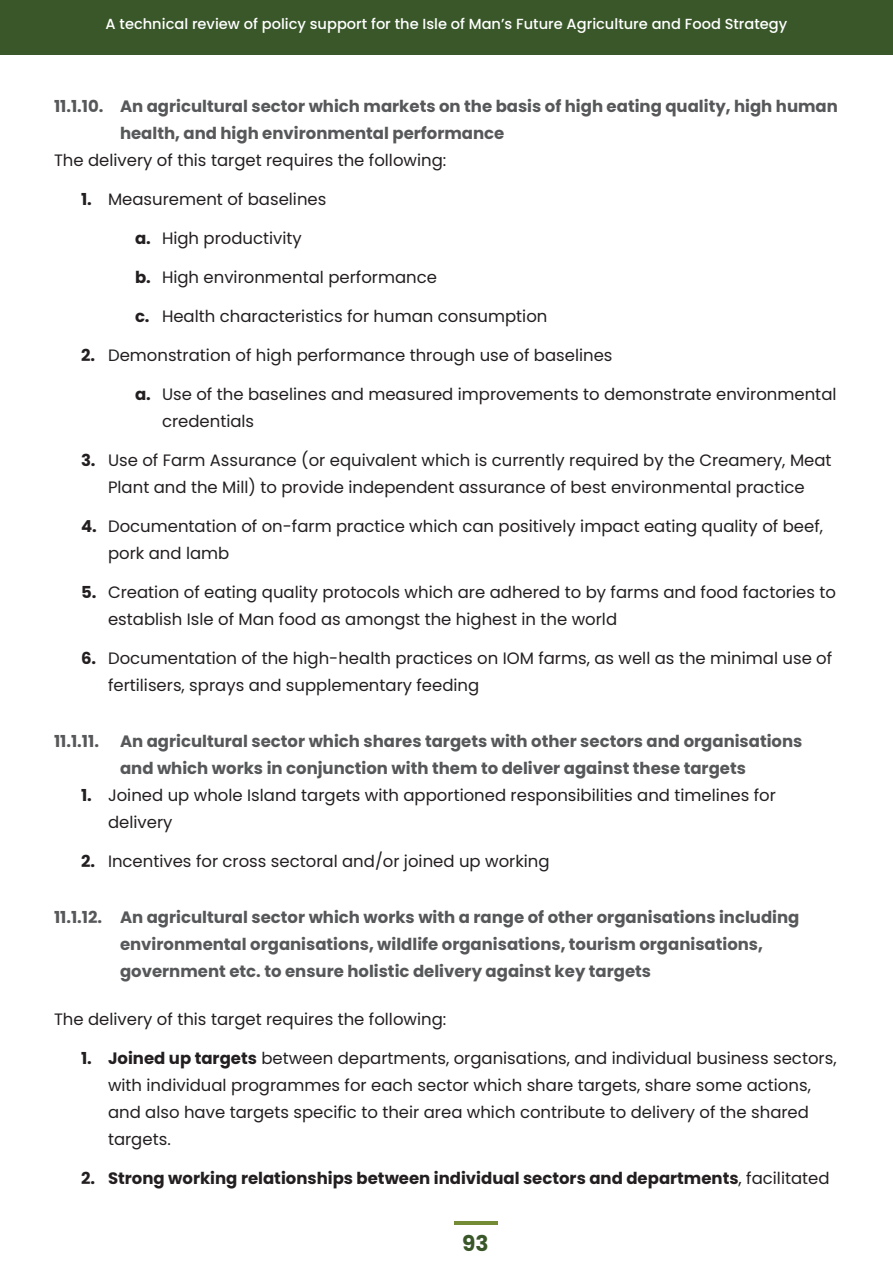
<style>
.page{position:relative;width:893px;height:1263px;background:#fff}
.page>*{position:absolute;margin:0;border:0;box-sizing:border-box;transform-origin:0 0}
.t1{font:700 21.75px "Poppins";color:#395728}
.t2{font:16.5px/27px "Poppins";color:#231f20}
.t3{font:700 16.5px/27px "Poppins";color:#57585a}
.t4{font:700 16.5px "Poppins";color:#231f20}
.t5{font:500 14.55px "Poppins";color:#fff}
.s1{font-weight:700}
.s2{font-weight:400}
</style>
<div class="page">
<div style="left:0;top:0;width:893px;height:54px;background:#395728"></div>
<hr style="left:454px;top:1221px;width:43px;height:3px;background:#758c37">
<p class="t5" style="left:106px;top:16px;width:683px">A technical review of policy support for the Isle of Man’s Future Agriculture and Food Strategy</p>
<p class="t3" style="left:120px;top:93px;width:719px;text-indent:-66px">11.1.10. An agricultural sector which markets on the basis of high eating quality, high human health, and high environmental performance</p>
<p class="t2" style="left:54px;top:147px;width:394px">The delivery of this target requires the following:</p>
<p class="t2" style="left:81px;top:186px;width:247px"><span class="s1">1.</span> Measurement of baselines</p>
<p class="t2" style="left:135px;top:225px;width:168px"><span class="s1">a.</span> High productivity</p>
<p class="t2" style="left:135px;top:264px;width:304px"><span class="s1">b.</span> High environmental performance</p>
<p class="t2" style="left:135px;top:303px;width:414px"><span class="s1">c.</span> Health characteristics for human consumption</p>
<p class="t2" style="left:81px;top:342px;width:533px"><span class="s1">2.</span> Demonstration of high performance through use of baselines</p>
<p class="t2" style="left:162px;top:381px;width:676px;text-indent:-27px"><span class="s1">a.</span> Use of the baselines and measured improvements to demonstrate environmental credentials</p>
<p class="t2" style="left:81px;top:447px;width:752px;text-align:center"><span class="s1">3.</span> Use of Farm Assurance (or equivalent which is currently required by the Creamery, Meat<br>Plant and the Mill) to provide independent assurance of best environmental practice</p>
<p class="t2" style="left:108px;top:513px;width:716px;text-indent:-27px"><span class="s1">4.</span> Documentation of on-farm practice which can positively impact eating quality of beef, pork and lamb</p>
<p class="t2" style="left:108px;top:579px;width:729px;text-indent:-27px"><span class="s1">5.</span> Creation of eating quality protocols which are adhered to by farms and food factories to establish Isle of Man food as amongst the highest in the world</p>
<p class="t2" style="left:108px;top:645px;width:726px;text-indent:-27px"><span class="s1">6.</span> Documentation of the high-health practices on IOM farms, as well as the minimal use of fertilisers, sprays and supplementary feeding</p>
<p class="t3" style="left:54px;top:728px;width:46px">11.1.11.</p>
<p class="t3" style="left:120px;top:728px;width:684px">An agricultural sector which shares targets with other sectors and organisations and which works in conjunction with them to deliver against these targets</p>
<p class="t2" style="left:108px;top:782px;width:669px;text-indent:-27px"><span class="s1">1.</span> Joined up whole Island targets with apportioned responsibilities and timelines for delivery</p>
<p class="t2" style="left:81px;top:848px;width:470px"><span class="s1">2.</span> Incentives for cross sectoral and/or joined up working</p>
<p class="t3" style="left:120px;top:904px;width:681px;text-indent:-66px">11.1.12. An agricultural sector which works with a range of other organisations including environmental organisations, wildlife organisations, tourism organisations, government etc. to ensure holistic delivery against key targets</p>
<p class="t2" style="left:54px;top:1006px;width:394px">The delivery of this target requires the following:</p>
<p class="t2" style="left:108px;top:1045px;width:730px;text-indent:-27px"><span class="s1">1. Joined up targets</span> between departments, organisations, and individual business sectors, with individual programmes for each sector which share targets, share some actions, and also have targets specific to their area which contribute to delivery of the shared targets.</p>
<p class="t4" style="left:81px;top:1169px;width:750px">2. Strong working relationships between individual sectors and departments<span class="s2">, facilitated</span></p>
<h1 class="t1" style="left:462px;top:1231px;width:28px">93</h1>
</div>
